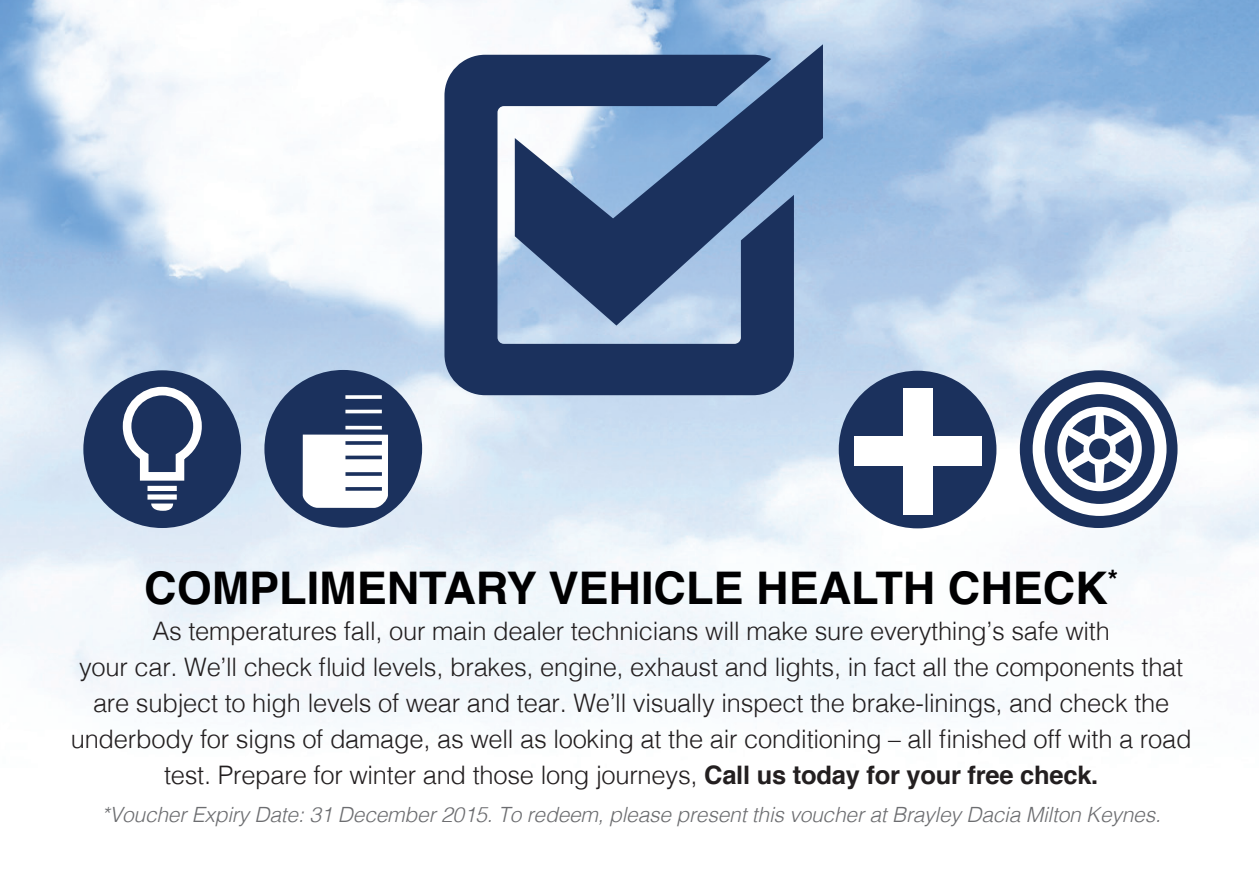
<style>
.page{position:relative;width:1259px;height:893px;background:#fff}
.page>*{position:absolute;margin:0;border:0;box-sizing:border-box;transform-origin:0 0}
.t1{font:700 45px "Helvetica";color:#000001}
.t2{font:300 25.5px "Helvetica";letter-spacing:-.01em;color:#231f20}
.t3{font:italic 300 21px "Helvetica";letter-spacing:-.01em;color:#6c6d70}
.s1{font-weight:700}
</style>
<div class="page">
<img style="left:0;top:0;width:1259px;height:722px">
<div style="left:83px;top:370px;width:158px;height:158px;background:#1b315d;border-radius:50%"></div>
<div style="left:264px;top:370px;width:158px;height:158px;background:#1b315d;border-radius:50%"></div>
<div style="left:838px;top:371px;width:158px;height:157px;background:#1b315d;border-radius:50%"></div>
<svg style="left:1019px;top:370px;width:158px;height:158px;fill:#1b315d"></svg>
<div style="left:1032px;top:382px;width:134px;height:134px;border:12px solid #fff;border-radius:50%"></div>
<div style="left:1057px;top:407px;width:84px;height:84px;border:8px solid #fff;border-radius:50%"></div>
<svg style="left:1065px;top:413px;width:67px;height:72px"></svg>
<div style="left:854px;top:437px;width:127px;height:29px;background:#fff"></div>
<div style="left:902px;top:388px;width:30px;height:126px;background:#fff"></div>
<svg style="left:345px;top:395px;width:37px;height:4px"></svg>
<hr style="left:345px;top:410px;width:37px;height:3px;background:#fff">
<svg style="left:345px;top:426px;width:37px;height:4px"></svg>
<svg style="left:303px;top:435px;width:85px;height:73px;background:#e7e9ee"></svg>
<div style="left:147px;top:494px;width:30px;height:6px;background:#fff"></div>
<div style="left:147px;top:486px;width:30px;height:5px;background:#fff"></div>
<svg style="left:151px;top:503px;width:22px;height:8px"></svg>
<svg style="left:118px;top:382px;width:88px;height:99px"></svg>
<svg style="left:444px;top:55px;width:350px;height:340px;background:#42577d"></svg>
<svg style="left:515px;top:44px;width:308px;height:282px;background:#5a739a"></svg>
<p class="t1" style="left:144px;top:552px;width:975px">COMPLIMENTARY VEHICLE HEALTH CHECK<sup>*</sup></p>
<p class="t2" style="left:152px;top:610px;width:959px">As temperatures fall, our main dealer technicians will make sure everything’s safe with</p>
<p class="t2" style="left:79px;top:646px;width:1105px">your car. We’ll check fluid levels, brakes, engine, exhaust and lights, in fact all the components that</p>
<p class="t2" style="left:93px;top:682px;width:1077px">are subject to high levels of wear and tear. We’ll visually inspect the brake-linings, and check the</p>
<p class="t2" style="left:71px;top:718px;width:1122px">underbody for signs of damage, as well as looking at the air conditioning – all finished off with a road</p>
<p class="t2" style="left:164px;top:754px;width:936px">test. Prepare for winter and those long journeys, <span class="s1">Call us today for your free check.</span></p>
<p class="t3" style="left:101px;top:796px;width:1061px">*Voucher Expiry Date: 31 December 2015. To redeem, please present this voucher at Brayley Dacia Milton Keynes.</p>
</div>
